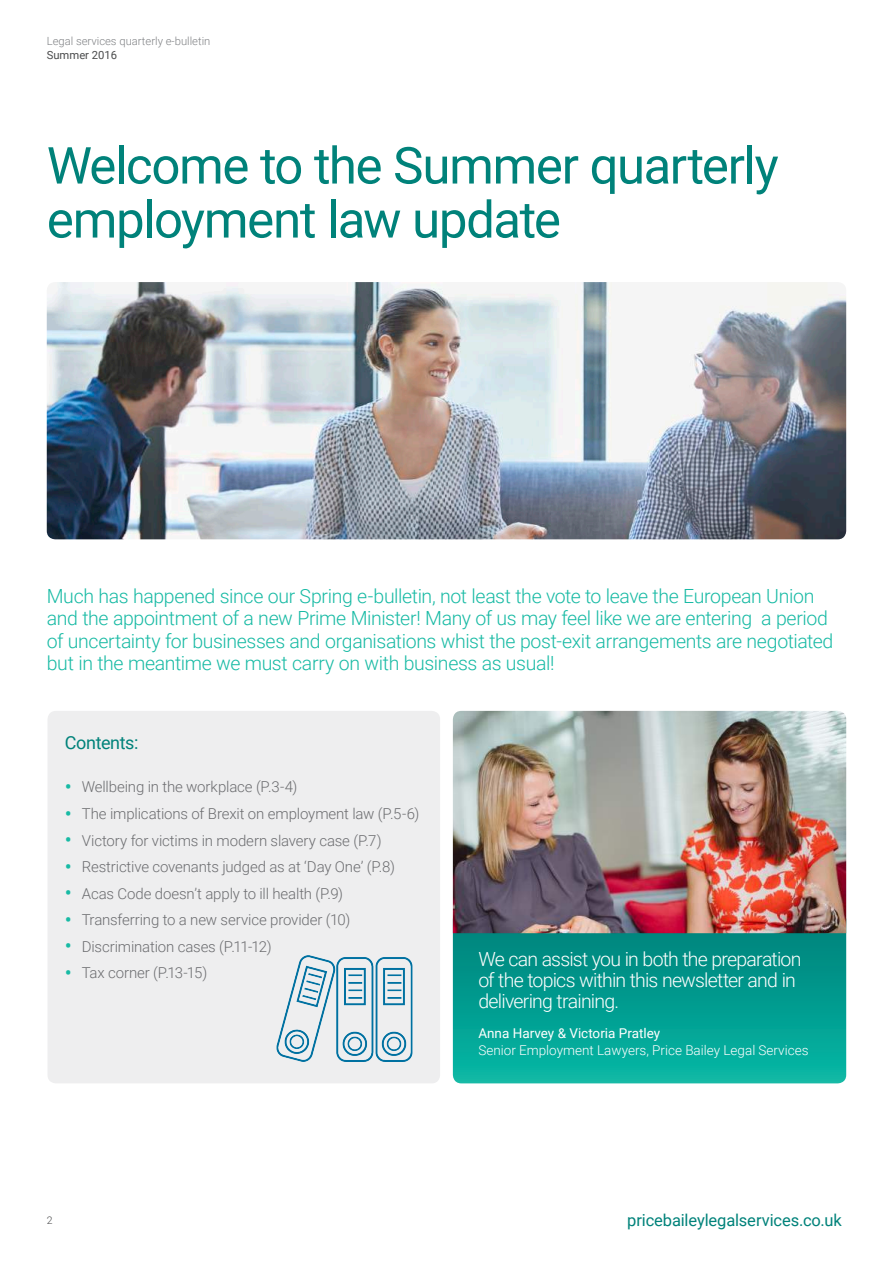
<style>
.page{position:relative;width:893px;height:1263px;background:#fff}
.page>*{position:absolute;margin:0;border:0;box-sizing:border-box;transform-origin:0 0}
.t1{font:51px/54px "Roboto";letter-spacing:-.025em;color:#00827a}
.t2{font:300 19.5px/22.5px "Roboto";letter-spacing:-.02em;color:#17baa4}
.t3{font:300 19.5px/20.7px "Roboto";letter-spacing:-.04em;color:#fff}
.t4{font:18px "Roboto";letter-spacing:-.02em;color:#00827a}
.t5{font:16.5px "Roboto";letter-spacing:-.01em;color:#00827a}
.t6{font:300 15px "Roboto";letter-spacing:-.01em;color:#6c6d70}
.t7{font:300 13.5px "Roboto";color:#fff}
.t8{font:13.5px "Roboto";color:#fff}
.t9{font:300 11.25px "Roboto";color:#808285}
.t10{font:11.25px "Roboto";color:#4b4c4d}
.t11{font:300 10.5px "Roboto";color:#4b4c4d}
.s1{font-weight:400;font-size:21px;color:#17baa4}
</style>
<div class="page">
<div style="left:48px;top:711px;width:392px;height:372px;background:#eeeeef;border-radius:8px"></div>
<img style="left:47px;top:282px;width:799px;height:257px">
<svg style="left:453px;top:933px;width:393px;height:150px;background:#029e90"></svg>
<img style="left:277px;top:955px;width:135px;height:107px">
<img style="left:453px;top:711px;width:393px;height:222px">
<p class="t9" style="left:47px;top:33px;width:165px">Legal services quarterly e-bulletin</p>
<p class="t10" style="left:47px;top:47px;width:72px">Summer 2016</p>
<h1 class="t1" style="left:47px;top:137px;width:733px">Welcome to the Summer quarterly employment law update</h1>
<p class="t2" style="left:47px;top:584px;width:788px">Much has happened since our Spring e-bulletin, not least the vote to leave the European Union and the appointment of a new Prime Minister! Many of us may feel like we are entering a period of uncertainty for businesses and organisations whist the post-exit arrangements are negotiated but in the meantime we must carry on with business as usual!</p>
<p class="t4" style="left:65px;top:730px;width:75px">Contents:</p>
<p class="t6" style="left:65px;top:777px;width:234px"><span class="s1">•</span> Wellbeing in the workplace (P.3-4)</p>
<p class="t6" style="left:65px;top:803px;width:356px"><span class="s1">•</span> The implications of Brexit on employment law (P.5-6)</p>
<p class="t6" style="left:65px;top:830px;width:318px"><span class="s1">•</span> Victory for victims in modern slavery case (P.7)</p>
<p class="t6" style="left:65px;top:856px;width:332px"><span class="s1">•</span> Restrictive covenants judged as at ‘Day One’ (P.8)</p>
<p class="t6" style="left:65px;top:883px;width:280px"><span class="s1">•</span> Acas Code doesn’t apply to ill health (P.9)</p>
<p class="t6" style="left:65px;top:909px;width:287px"><span class="s1">•</span> Transferring to a new service provider (10)</p>
<p class="t6" style="left:65px;top:936px;width:208px"><span class="s1">•</span> Discrimination cases (P.11-12)</p>
<p class="t6" style="left:65px;top:962px;width:144px"><span class="s1">•</span> Tax corner (P.13-15)</p>
<p class="t3" style="left:478px;top:948px;width:325px">We can assist you in both the preparation of the topics within this newsletter and in delivering training.</p>
<p class="t8" style="left:478px;top:1023px;width:183px">Anna Harvey &amp; Victoria Pratley</p>
<p class="t7" style="left:478px;top:1040px;width:332px">Senior Employment Lawyers, Price Bailey Legal Services</p>
<p class="t11" style="left:47px;top:1213px;width:7px">2</p>
<p class="t5" style="left:627px;top:1209px;width:216px">pricebaileylegalservices.co.uk</p>
</div>
